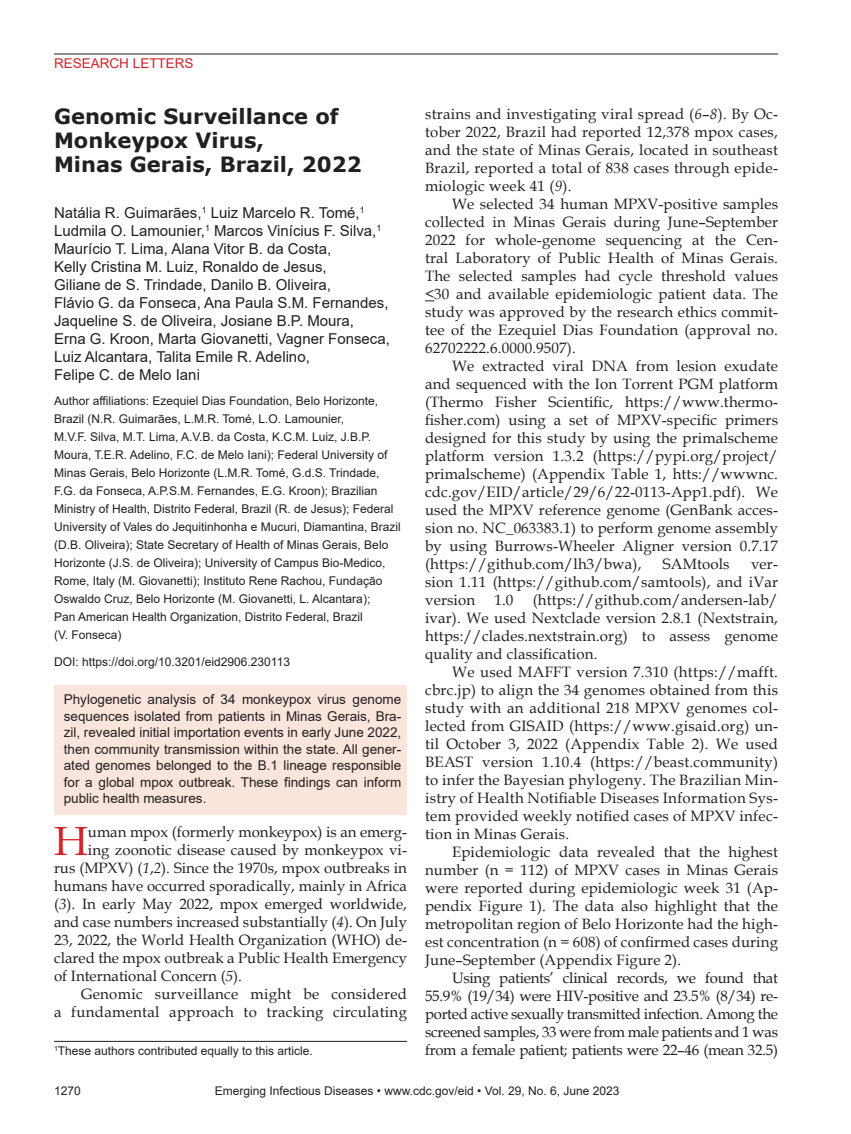
<style>
.page{position:relative;width:851px;height:1134px;background:#fff}
.page>*{position:absolute;margin:0;border:0;box-sizing:border-box;transform-origin:0 0}
.t1{font:40.8px "Book Antiqua";color:#d1232a}
.t2{font:700 21px/24px "Verdana";color:#231f20}
.t3{font:15px/18px "Book Antiqua";letter-spacing:.01em;color:#231f20;text-align:justify}
.t4{font:15px/18px "Arial";color:#231f20}
.t5{font:13.5px/16.5px "Arial";color:#231f20;text-align:justify}
.t6{font:13.5px "Arial";color:#d1232a}
.t7{font:12px/18px "Arial";color:#231f20}
.s1{font-style:italic}
</style>
<div class="page">
<hr style="left:54px;top:54px;width:724px;height:1px;background:#231f20">
<div style="left:55px;top:686px;width:352px;height:129px;background:#f9e5dc"></div>
<hr style="left:54px;top:1041px;width:353px;height:1px;background:#231f20">
<p class="t6" style="left:54px;top:54px;width:141px">RESEARCH LETTERS</p>
<h2 class="t2" style="left:54px;top:104px;width:309px">Genomic Surveillance of<br>Monkeypox Virus,<br>Minas Gerais, Brazil, 2022</h2>
<p class="t4" style="left:54px;top:204px;width:337px">Natália R. Guimarães,<sup>1</sup> Luiz Marcelo R. Tomé,<sup>1<br></sup>Ludmila O. Lamounier,<sup>1</sup> Marcos Vinícius F. Silva,<sup>1<br></sup>Maurício T. Lima, Alana Vitor B. da Costa,<br>Kelly Cristina M. Luiz, Ronaldo de Jesus,<br>Giliane de S. Trindade, Danilo B. Oliveira,<br>Flávio G. da Fonseca, Ana Paula S.M. Fernandes, Jaqueline S. de Oliveira, Josiane B.P. Moura,<br>Erna G. Kroon, Marta Giovanetti, Vagner Fonseca, Luiz Alcantara, Talita Emile R. Adelino,<br>Felipe C. de Melo Iani</p>
<p class="t7" style="left:54px;top:392px;width:348px">Author affiliations: Ezequiel Dias Foundation, Belo Horizonte, Brazil (N.R. Guimarães, L.M.R. Tomé, L.O. Lamounier,<br>M.V.F. Silva, M.T. Lima, A.V.B. da Costa, K.C.M. Luiz, J.B.P.<br>Moura, T.E.R. Adelino, F.C. de Melo Iani); Federal University of Minas Gerais, Belo Horizonte (L.M.R. Tomé, G.d.S. Trindade, F.G. da Fonseca, A.P.S.M. Fernandes, E.G. Kroon); Brazilian Ministry of Health, Distrito Federal, Brazil (R. de Jesus); Federal University of Vales do Jequitinhonha e Mucuri, Diamantina, Brazil (D.B. Oliveira); State Secretary of Health of Minas Gerais, Belo Horizonte (J.S. de Oliveira); University of Campus Bio-Medico, Rome, Italy (M. Giovanetti); Instituto Rene Rachou, Fundação Oswaldo Cruz, Belo Horizonte (M. Giovanetti, L. Alcantara);<br>Pan American Health Organization, Distrito Federal, Brazil<br>(V. Fonseca)</p>
<p class="t7" style="left:54px;top:653px;width:237px">DOI: https://doi.org/10.3201/eid2906.230113</p>
<p class="t5" style="left:64px;top:691px;width:339px">Phylogenetic analysis of 34 monkeypox virus genome sequences isolated from patients in Minas Gerais, Bra&shy;zil, revealed initial importation events in early June 2022, then community transmission within the state. All gener&shy;ated genomes belonged to the B.1 lineage responsible for a global mpox outbreak. These findings can inform public health measures.</p>
<h1 class="t1" style="left:54px;top:813px;width:35px">H</h1>
<p class="t3" style="left:88px;top:823px;width:320px">uman mpox (formerly monkeypox) is an emerg-</p>
<p class="t3" style="left:88px;top:841px;width:320px">ing zoonotic disease caused by monkeypox vi-</p>
<p class="t3" style="left:54px;top:859px;width:354px">rus (MPXV) (<span class="s1">1</span>,<span class="s1">2</span>). Since the 1970s, mpox outbreaks in</p>
<p class="t3" style="left:54px;top:877px;width:354px">humans have occurred sporadically, mainly in Africa</p>
<p class="t3" style="left:54px;top:895px;width:354px">(<span class="s1">3</span>). In early May 2022, mpox emerged worldwide,</p>
<p class="t3" style="left:54px;top:913px;width:354px">and case numbers increased substantially (<span class="s1">4</span>). On July</p>
<p class="t3" style="left:54px;top:931px;width:354px">23, 2022, the World Health Organization (WHO) de-</p>
<p class="t3" style="left:54px;top:949px;width:354px">clared the mpox outbreak a Public Health Emergency</p>
<p class="t3" style="left:54px;top:967px;width:189px">of International Concern (<span class="s1">5</span>).</p>
<p class="t3" style="left:81px;top:985px;width:327px">Genomic surveillance might be considered</p>
<p class="t3" style="left:54px;top:1003px;width:354px">a fundamental approach to tracking circulating</p>
<p class="t7" style="left:54px;top:1042px;width:260px"><sup>1</sup>These authors contributed equally to this article.</p>
<p class="t3" style="left:425px;top:104px;width:354px">strains and investigating viral spread (<span class="s1">6</span>–<span class="s1">8</span>). By Oc&shy;tober 2022, Brazil had reported 12,378 mpox cases, and the state of Minas Gerais, located in southeast Brazil, reported a total of 838 cases through epide&shy;miologic week 41 (<span class="s1">9</span>).</p>
<p class="t3" style="left:425px;top:194px;width:354px;text-indent:27px">We selected 34 human MPXV-positive samples collected in Minas Gerais during June–September 2022 for whole-genome sequencing at the Cen&shy;tral Laboratory of Public Health of Minas Gerais.<br>The selected samples had cycle threshold values &lt;30 and available epidemiologic patient data. The study was approved by the research ethics commit&shy;tee of the Ezequiel Dias Foundation (approval no.<br>62702222.6.0000.9507).</p>
<p class="t3" style="left:425px;top:356px;width:354px;text-indent:27px">We extracted viral DNA from lesion exudate and sequenced with the Ion Torrent PGM platform (Thermo Fisher Scientific, https://www.thermo&shy;fisher.com) using a set of MPXV-specific primers designed for this study by using the primalscheme platform version 1.3.2 (https://pypi.org/project/ primalscheme) (Appendix Table 1, htts://wwwnc. cdc.gov/EID/article/29/6/22-0113-App1.pdf). We used the MPXV reference genome (GenBank acces&shy;sion no. NC_063383.1) to perform genome assembly by using Burrows-Wheeler Aligner version 0.7.17 (https://github.com/lh3/bwa),</p>
<p class="t3" style="left:662px;top:554px;width:68px">SAMtools</p>
<p class="t3" style="left:425px;top:554px;width:354px;text-indent:326px">ver&shy;sion 1.11 (https://github.com/samtools), and iVar version</p>
<p class="t3" style="left:425px;top:590px;width:354px;text-indent:108px">(https://github.com/andersen-lab/ ivar). We used Nextclade version 2.8.1 (Nextstrain, https://clades.nextstrain.org) to assess genome quality and classification.</p>
<p class="t3" style="left:425px;top:662px;width:354px;text-indent:27px">We used MAFFT version 7.310 (https://mafft. cbrc.jp) to align the 34 genomes obtained from this study with an additional 218 MPXV genomes col&shy;lected from GISAID (https://www.gisaid.org) un&shy;til October 3, 2022 (Appendix Table 2). We used BEAST version 1.10.4 (https://beast.community) to infer the Bayesian phylogeny. The Brazilian Min&shy;istry of Health Notifiable Diseases Information Sys&shy;tem provided weekly notified cases of MPXV infec&shy;tion in Minas Gerais.</p>
<p class="t3" style="left:425px;top:842px;width:354px;text-indent:27px">Epidemiologic data revealed that the highest number (n = 112) of MPXV cases in Minas Gerais were reported during epidemiologic week 31 (Ap&shy;pendix Figure 1). The data also highlight that the metropolitan region of Belo Horizonte had the high&shy;est concentration (n = 608) of confirmed cases during June–September (Appendix Figure 2).</p>
<p class="t3" style="left:425px;top:968px;width:354px;text-indent:27px">Using patients’ clinical records, we found that 55.9% (19/34) were HIV-positive and 23.5% (8/34) re&shy;ported active sexually transmitted infection. Among the screened samples, 33 were from male patients and 1 was from a female patient; patients were 22–46 (mean 32.5)</p>
<p class="t3" style="left:494px;top:590px;width:21px">1.0</p>
<p class="t7" style="left:54px;top:1082px;width:28px">1270</p>
<p class="t7" style="left:215px;top:1082px;width:406px">Emerging Infectious Diseases • www.cdc.gov/eid • Vol. 29, No. 6, June 2023</p>
</div>
